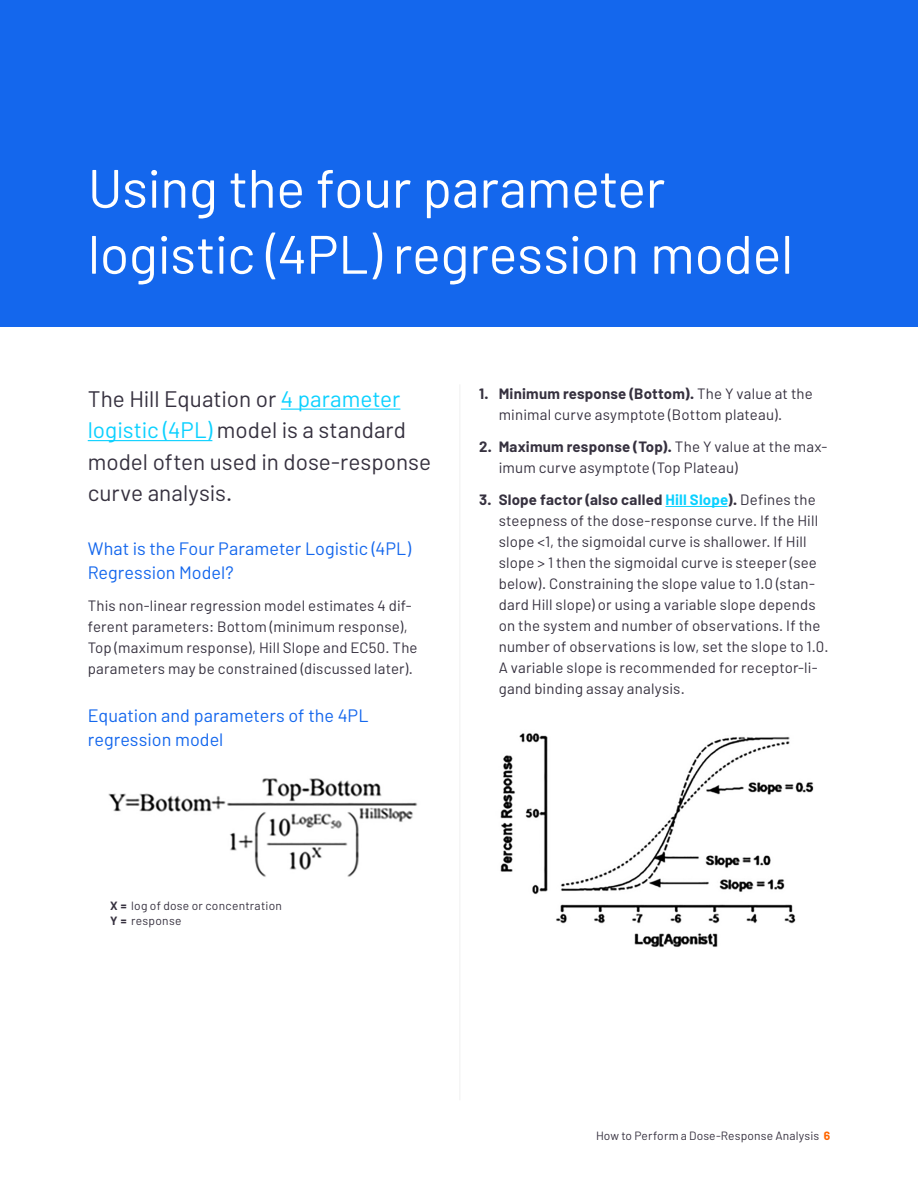
<style>
.page{position:relative;width:918px;height:1188px;background:#fff}
.page>*{position:absolute;margin:0;border:0;box-sizing:border-box;transform-origin:0 0}
.t1{font:54px/66px "Barlow";letter-spacing:-.005em;color:#fff}
.t2{font:22.5px/31.5px "Barlow";color:#36313f}
.t3{font:18px/24px "Barlow";color:#1467ed}
.t4{font:15px/21px "Barlow";letter-spacing:.01em;color:#36313f}
.t5{font:12px/15px "Barlow";letter-spacing:.02em;color:#36313f}
.s1{color:#0bd1ff}
.s2{font-weight:700}
.s3{font-weight:700;color:#0bd1ff}
.s4{font-weight:700;color:#ff6700}
</style>
<div class="page">
<div style="left:0;top:0;width:918px;height:327px;background:#1467ed"></div>
<img style="left:108px;top:778px;width:310px;height:99px">
<img style="left:500px;top:733px;width:314px;height:214px">
<hr style="left:459px;top:384px;width:1px;height:716px;background:#f5f5f5">
<hr style="left:281px;top:409px;width:119px;height:1px;background:#0bd1ff">
<hr style="left:88px;top:440px;width:124px;height:1px;background:#0bd1ff">
<hr style="left:666px;top:506px;width:62px;height:1px;background:#0bd1ff">
<h1 class="t1" style="left:88px;top:154px;width:707px">Using the four parameter logistic (4PL) regression model</h1>
<h2 class="t2" style="left:88px;top:382px;width:345px">The Hill Equation or <span class="s1">4 parameter logistic (4PL)</span> model is a standard model often used in dose-response curve analysis.</h2>
<p class="t3" style="left:88px;top:536px;width:325px">What is the Four Parameter Logistic (4PL)<br>Regression Model?</p>
<p class="t4" style="left:88px;top:595px;width:331px">This non-linear regression model estimates 4 dif&shy;ferent parameters: Bottom (minimum response), Top (maximum response), Hill Slope and EC50. The parameters may be constrained (discussed later).</p>
<p class="t3" style="left:88px;top:703px;width:282px">Equation and parameters of the 4PL regression model</p>
<p class="t4" style="left:499px;top:383px;width:316px;text-indent:-20px"><span class="s2">1. Minimum response (Bottom).</span> The Y value at the minimal curve asymptote (Bottom plateau).</p>
<p class="t4" style="left:499px;top:436px;width:330px;text-indent:-20px"><span class="s2">2. Maximum response (Top).</span> The Y value at the max&shy;imum curve asymptote (Top Plateau)</p>
<p class="t4" style="left:499px;top:489px;width:331px;text-indent:-20px"><span class="s2">3. Slope factor (also called</span> <span class="s3">Hill Slope</span><span class="s2">).</span> Defines the steepness of the dose-response curve. If the Hill slope &lt;1, the sigmoidal curve is shallower. If Hill slope &gt; 1 then the sigmoidal curve is steeper (see below). Constraining the slope value to 1.0 (stan&shy;dard Hill slope) or using a variable slope depends on the system and number of observations. If the number of observations is low, set the slope to 1.0.<br>A variable slope is recommended for receptor-li&shy;gand binding assay analysis.</p>
<p class="t5" style="left:110px;top:898px;width:173px"><span class="s2">X =</span> log of dose or concentration<br><span class="s2">Y =</span> response</p>
<p class="t5" style="left:596px;top:1128px;width:236px">How to Perform a Dose-Response Analysis <span class="s4">6</span></p>
</div>
